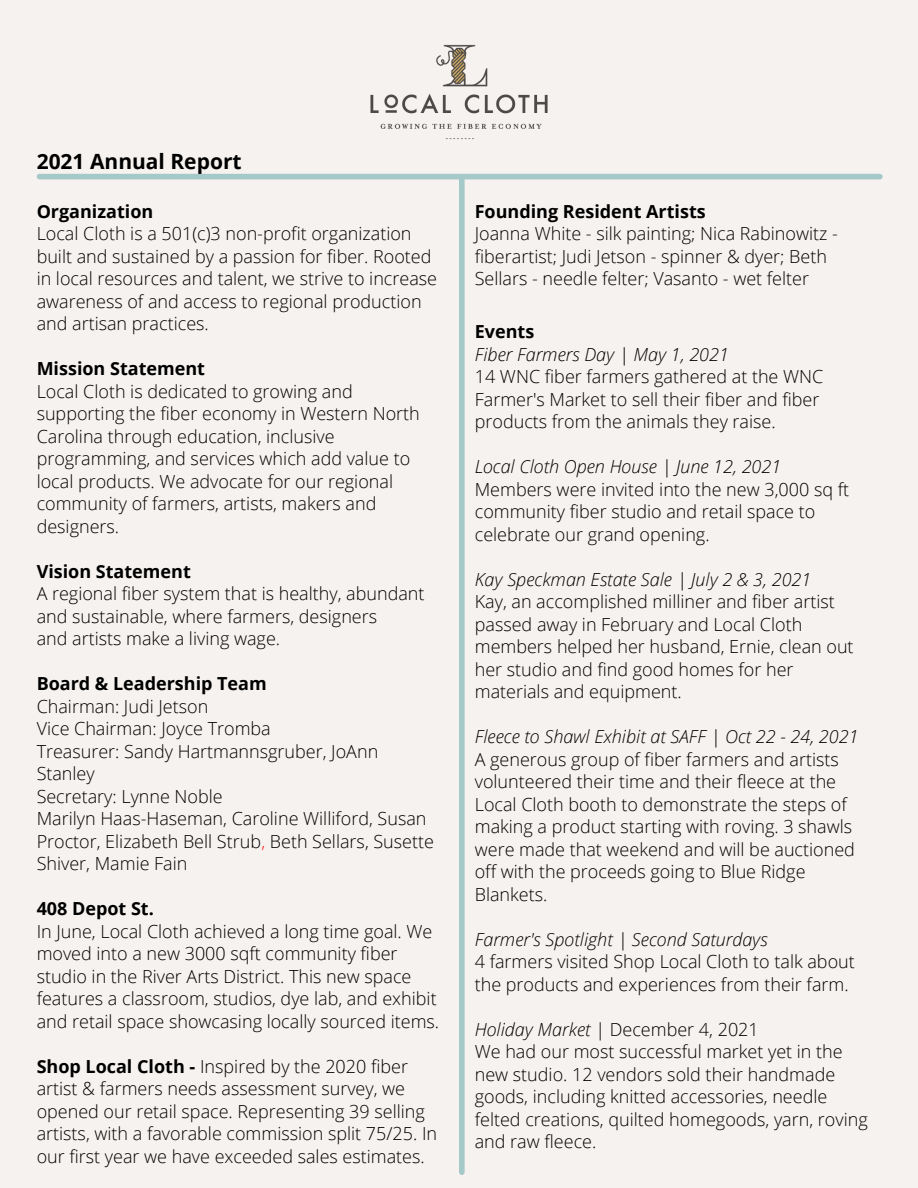
<style>
.page{position:relative;width:918px;height:1188px;background:#f6f2ef}
.page>*{position:absolute;margin:0;border:0;box-sizing:border-box;transform-origin:0 0}
.t1{font:700 21px "Open Sans";color:#000}
.t2{font:300 18px/22.5px "Open Sans";color:#000}
.t3{font:italic 300 18px "Open Sans";color:#000}
.t4{font:700 18px "Open Sans";color:#000}
.s1{color:#ff1616}
.s2{font-weight:700}
.s3{font-style:italic}
</style>
<div class="page">
<img style="left:325px;top:44px;width:269px;height:136px">
<div style="left:39px;top:174px;width:841px;height:5px;background:#a5c9c9"></div>
<div style="left:459px;top:177px;width:6px;height:995px;background:#a5c9c9"></div>
<p class="t1" style="left:37px;top:147px;width:206px">2021 Annual Report</p>
<p class="t4" style="left:37px;top:198px;width:118px">Organization</p>
<p class="t2" style="left:37px;top:222px;width:402px">Local Cloth is a 501(c)3 non-profit organization built and sustained by a passion for fiber. Rooted in local resources and talent, we strive to increase awareness of and access to regional production and artisan practices.</p>
<p class="t4" style="left:37px;top:356px;width:170px">Mission Statement</p>
<p class="t2" style="left:37px;top:379px;width:385px">Local Cloth is dedicated to growing and supporting the fiber economy in Western North Carolina through education, inclusive programming, and services which add value to local products. We advocate for our regional community of farmers, artists, makers and designers.</p>
<p class="t4" style="left:37px;top:558px;width:156px">Vision Statement</p>
<p class="t2" style="left:37px;top:582px;width:389px">A regional fiber system that is healthy, abundant and sustainable, where farmers, designers</p>
<p class="t2" style="left:37px;top:627px;width:245px">and artists make a living wage.</p>
<p class="t4" style="left:37px;top:671px;width:232px">Board &amp; Leadership Team</p>
<p class="t2" style="left:37px;top:694px;width:173px">Chairman: Judi Jetson</p>
<p class="t2" style="left:37px;top:717px;width:236px">Vice Chairman: Joyce Tromba</p>
<p class="t2" style="left:37px;top:739px;width:343px">Treasurer: Sandy Hartmannsgruber, JoAnn<br>Stanley</p>
<p class="t2" style="left:37px;top:784px;width:188px">Secretary: Lynne Noble</p>
<p class="t2" style="left:37px;top:807px;width:399px">Marilyn Haas-Haseman, Caroline Williford, Susan<br>Proctor, Elizabeth Bell Strub<span class="s1">,</span> Beth Sellars, Susette<br>Shiver, Mamie Fain</p>
<p class="t4" style="left:37px;top:896px;width:119px">408 Depot St.</p>
<p class="t2" style="left:37px;top:919px;width:404px">In June, Local Cloth achieved a long time goal. We moved into a new 3000 sqft community fiber studio in the River Arts District. This new space features a classroom, studios, dye lab, and exhibit and retail space showcasing locally sourced items.</p>
<p class="t2" style="left:37px;top:1054px;width:402px"><span class="s2">Shop Local Cloth -</span> Inspired by the 2020 fiber artist &amp; farmers needs assessment survey, we opened our retail space. Representing 39 selling artists, with a favorable commission split 75/25. In our first year we have exceeded sales estimates.</p>
<p class="t4" style="left:475px;top:198px;width:232px">Founding Resident Artists</p>
<p class="t2" style="left:475px;top:222px;width:365px">Joanna White - silk painting; Nica Rabinowitz - fiberartist; Judi Jetson - spinner &amp; dyer; Beth<br>Sellars - needle felter; Vasanto - wet felter</p>
<p class="t4" style="left:475px;top:319px;width:61px">Events</p>
<p class="t3" style="left:475px;top:341px;width:256px">Fiber Farmers Day | May 1, 2021</p>
<p class="t2" style="left:475px;top:365px;width:350px">14 WNC fiber farmers gathered at the WNC<br>Farmer's Market to sell their fiber and fiber products from the animals they raise.</p>
<p class="t3" style="left:475px;top:454px;width:308px">Local Cloth Open House | June 12, 2021</p>
<p class="t2" style="left:475px;top:477px;width:376px">Members were invited into the new 3,000 sq ft</p>
<p class="t2" style="left:475px;top:500px;width:342px">community fiber studio and retail space to celebrate our grand opening.</p>
<p class="t3" style="left:475px;top:566px;width:338px">Kay Speckman Estate Sale | July 2 &amp; 3, 2021</p>
<p class="t2" style="left:475px;top:590px;width:380px">Kay, an accomplished milliner and fiber artist passed away in February and Local Cloth members helped her husband, Ernie, clean out her studio and find good homes for her materials and equipment.</p>
<p class="t3" style="left:475px;top:724px;width:385px">Fleece to Shawl Exhibit at SAFF | Oct 22 - 24, 2021</p>
<p class="t2" style="left:475px;top:747px;width:382px">A generous group of fiber farmers and artists volunteered their time and their fleece at the Local Cloth booth to demonstrate the steps of making a product starting with roving. 3 shawls were made that weekend and will be auctioned off with the proceeds going to Blue Ridge Blankets.</p>
<p class="t3" style="left:475px;top:926px;width:294px">Farmer's Spotlight | Second Saturdays</p>
<p class="t2" style="left:475px;top:950px;width:382px">4 farmers visited Shop Local Cloth to talk about the products and experiences from their farm.</p>
<p class="t2" style="left:475px;top:1017px;width:285px"><span class="s3">Holiday Market</span> | December 4, 2021</p>
<p class="t2" style="left:475px;top:1040px;width:394px">We had our most successful market yet in the new studio. 12 vendors sold their handmade goods, including knitted accessories, needle felted creations, quilted homegoods, yarn, roving and raw fleece.</p>
</div>
